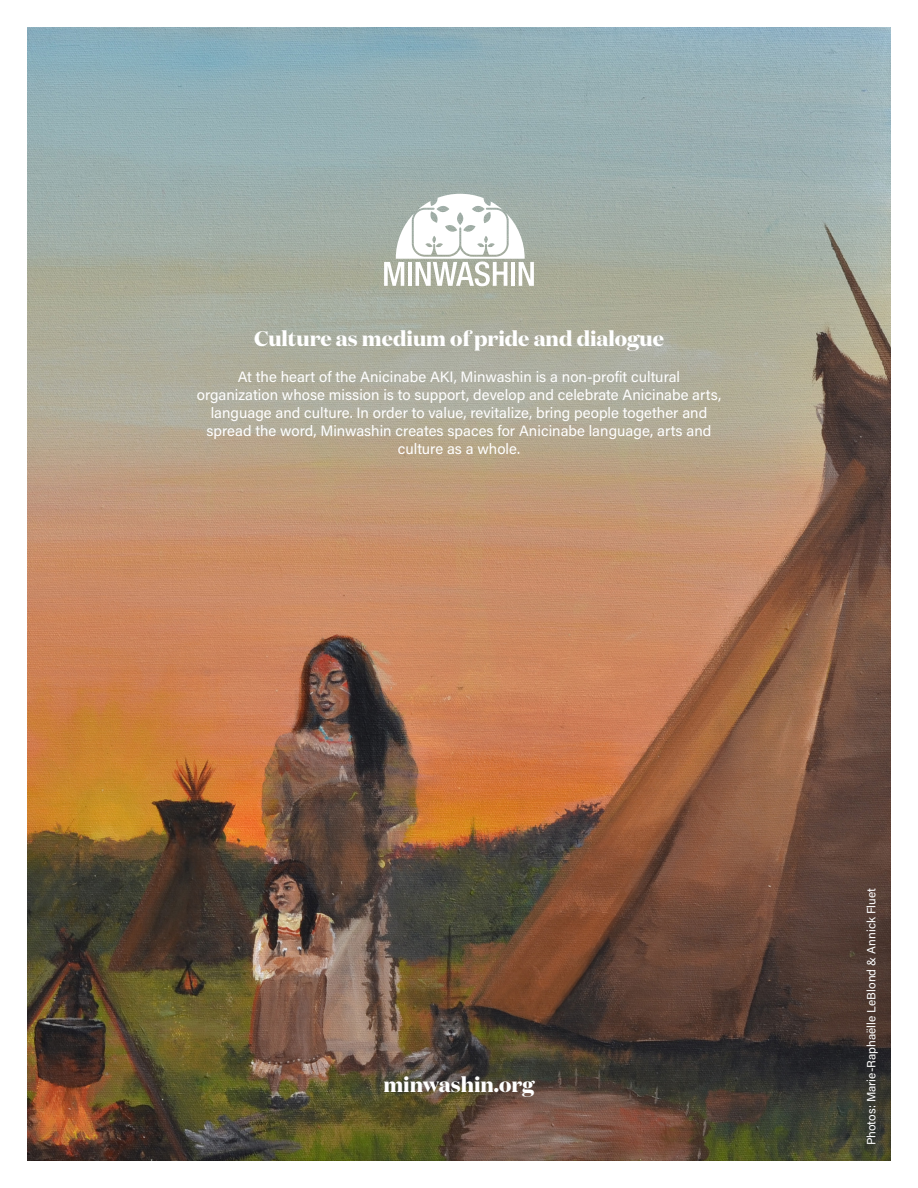
<style>
.page{position:relative;width:918px;height:1188px;background:#fff}
.page>*{position:absolute;margin:0;border:0;box-sizing:border-box;transform-origin:0 0}
.t1{font:700 21px "Domaine Display";color:#fff}
.t2{font:15px/18px "Acumin Variable Concept";color:#fff;text-align:center}
.t3{font:12px "Acumin Variable Concept";color:#fff}
</style>
<div class="page">
<img style="left:27px;top:27px;width:864px;height:1134px">
<svg style="left:384px;top:194px;width:150px;height:92px"></svg>
<p class="t1" style="left:254px;top:325px;width:411px">Culture as medium of pride and dialogue</p>
<p class="t2" style="left:197px;top:367px;width:526px">At the heart of the Anicinabe AKI, Minwashin is a non-profit cultural organization whose mission is to support, develop and celebrate Anicinabe arts, language and culture. In order to value, revitalize, bring people together and spread the word, Minwashin creates spaces for Anicinabe language, arts and culture as a whole.</p>
<p class="t1" style="left:384px;top:1071px;width:152px">minwashin.org</p>
<p class="t3" style="left:863px;top:1145px;width:259px;rotate:-90deg">Photos: Marie-Raphaëlle LeBlond &amp; Annick Fluet</p>
</div>
